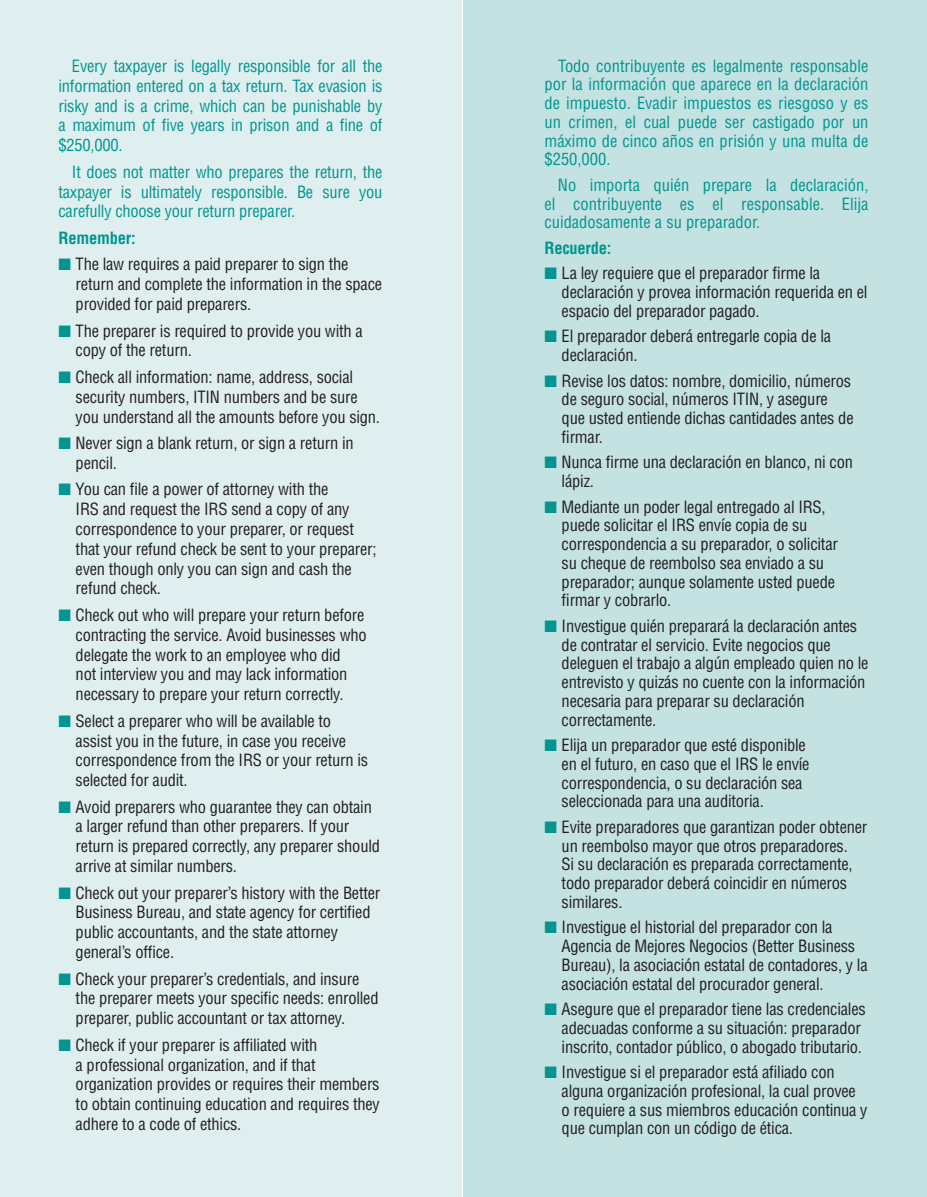
<style>
.page{position:relative;width:927px;height:1197px;background:#fff}
.page>*{position:absolute;margin:0;border:0;box-sizing:border-box;transform-origin:0 0}
.t1{font:condensed 16.5px/18.8px "Helvetica";letter-spacing:-.015em;color:#231f20}
.t2{font:condensed 16.5px/18.8px "Helvetica";letter-spacing:-.005em;color:#009590;text-align:justify}
.t3{font:700 condensed 16.5px "Helvetica";letter-spacing:-.015em;color:#009590}
.s1{color:#009590}
</style>
<div class="page">
<div style="left:463px;top:0;width:464px;height:1197px;background:#c4e2e2"></div>
<div style="left:0;top:0;width:461px;height:1197px;background:#dfefef"></div>
<p class="t2" style="left:58px;top:56px;width:325px;line-height:19.8px;text-indent:13px">Every taxpayer is legally responsible for all the information entered on a tax return. Tax evasion is risky and is a crime, which can be punishable by a maximum of five years in prison and a fine of $250,000.</p>
<p class="t2" style="left:58px;top:162px;width:326px;line-height:19.8px;text-indent:13px">It does not matter who prepares the return, the taxpayer is ultimately responsible. Be sure you carefully choose your return preparer.</p>
<p class="t3" style="left:58px;top:228px;width:79px">Remember:</p>
<p class="t1" style="left:76px;top:254px;width:308px;line-height:19.8px;text-indent:-17px"><span class="s1">■</span> The law requires a paid preparer to sign the return and complete the information in the space provided for paid preparers.</p>
<p class="t1" style="left:76px;top:321px;width:289px;line-height:19.8px;text-indent:-17px"><span class="s1">■</span> The preparer is required to provide you with a copy of the return.</p>
<p class="t1" style="left:76px;top:367px;width:306px;line-height:19.8px;text-indent:-17px"><span class="s1">■</span> Check all information: name, address, social security numbers, ITIN numbers and be sure you understand all the amounts before you sign.</p>
<p class="t1" style="left:76px;top:433px;width:280px;line-height:19.8px;text-indent:-17px"><span class="s1">■</span> Never sign a blank return, or sign a return in pencil.</p>
<p class="t1" style="left:76px;top:479px;width:303px;line-height:19.8px;text-indent:-17px"><span class="s1">■</span> You can file a power of attorney with the<br>IRS and request the IRS send a copy of any correspondence to your preparer, or request that your refund check be sent to your preparer; even though only you can sign and cash the refund check.</p>
<p class="t1" style="left:76px;top:605px;width:293px;line-height:19.8px;text-indent:-17px"><span class="s1">■</span> Check out who will prepare your return before contracting the service. Avoid businesses who delegate the work to an employee who did<br>not interview you and may lack information necessary to prepare your return correctly.</p>
<p class="t1" style="left:76px;top:711px;width:294px;line-height:19.8px;text-indent:-17px"><span class="s1">■</span> Select a preparer who will be available to assist you in the future, in case you receive correspondence from the IRS or your return is selected for audit.</p>
<p class="t1" style="left:76px;top:797px;width:306px;line-height:19.8px;text-indent:-17px"><span class="s1">■</span> Avoid preparers who guarantee they can obtain a larger refund than other preparers. If your return is prepared correctly, any preparer should arrive at similar numbers.</p>
<p class="t1" style="left:76px;top:883px;width:306px;line-height:19.8px;text-indent:-17px"><span class="s1">■</span> Check out your preparer’s history with the Better Business Bureau, and state agency for certified public accountants, and the state attorney general’s office.</p>
<p class="t1" style="left:76px;top:969px;width:305px;line-height:19.8px;text-indent:-17px"><span class="s1">■</span> Check your preparer’s credentials, and insure the preparer meets your specific needs: enrolled preparer, public accountant or tax attorney.</p>
<p class="t1" style="left:76px;top:1035px;width:306px;line-height:19.8px;text-indent:-17px"><span class="s1">■</span> Check if your preparer is affiliated with<br>a professional organization, and if that organization provides or requires their members to obtain continuing education and requires they adhere to a code of ethics.</p>
<p class="t2" style="left:544px;top:56px;width:326px;text-indent:14px">Todo contribuyente es legalmente responsable por la información que aparece en la declaración de impuesto. Evadir impuestos es riesgoso y es un crimen, el cual puede ser castigado por un máximo de cinco años en prisión y una multa de $250,000.</p>
<p class="t2" style="left:544px;top:175px;width:326px;text-indent:13px">No importa quién prepare la declaración, el contribuyente es el responsable. Elija cuidadosamente a su preparador.</p>
<p class="t3" style="left:544px;top:238px;width:69px">Recuerde:</p>
<p class="t1" style="left:562px;top:264px;width:308px;text-indent:-17px"><span class="s1">■</span> La ley requiere que el preparador firme la declaración y provea información requerida en el espacio del preparador pagado.</p>
<p class="t1" style="left:562px;top:327px;width:271px;text-indent:-17px"><span class="s1">■</span> El preparador deberá entregarle copia de la declaración.</p>
<p class="t1" style="left:562px;top:371px;width:294px;text-indent:-17px"><span class="s1">■</span> Revise los datos: nombre, domicilio, números de seguro social, números ITIN, y asegure que usted entiende dichas cantidades antes de firmar.</p>
<p class="t1" style="left:562px;top:453px;width:293px;text-indent:-17px"><span class="s1">■</span> Nunca firme una declaración en blanco, ni con lápiz.</p>
<p class="t1" style="left:562px;top:497px;width:278px;text-indent:-17px"><span class="s1">■</span> Mediante un poder legal entregado al IRS, puede solicitar el IRS envíe copia de su correspondencia a su preparador, o solicitar su cheque de reembolso sea enviado a su preparador; aunque solamente usted puede firmar y cobrarlo.</p>
<p class="t1" style="left:562px;top:616px;width:308px;text-indent:-17px"><span class="s1">■</span> Investigue quién preparará la declaración antes de contratar el servicio. Evite negocios que deleguen el trabajo a algún empleado quien no le entrevisto y quizás no cuente con la información necesaria para preparar su declaración correctamente.</p>
<p class="t1" style="left:562px;top:736px;width:249px;text-indent:-17px"><span class="s1">■</span> Elija un preparador que esté disponible en el futuro, en caso que el IRS le envíe correspondencia, o su declaración sea seleccionada para una auditoria.</p>
<p class="t1" style="left:562px;top:817px;width:307px;text-indent:-17px"><span class="s1">■</span> Evite preparadores que garantizan poder obtener un reembolso mayor que otros preparadores.<br>Si su declaración es preparada correctamente, todo preparador deberá coincidir en números similares.</p>
<p class="t1" style="left:562px;top:918px;width:308px;text-indent:-17px"><span class="s1">■</span> Investigue el historial del preparador con la Agencia de Mejores Negocios (Better Business Bureau), la asociación estatal de contadores, y la asociación estatal del procurador general.</p>
<p class="t1" style="left:562px;top:1000px;width:306px;text-indent:-17px"><span class="s1">■</span> Asegure que el preparador tiene las credenciales adecuadas conforme a su situación: preparador inscrito, contador público, o abogado tributario.</p>
<p class="t1" style="left:562px;top:1063px;width:308px;text-indent:-17px"><span class="s1">■</span> Investigue si el preparador está afiliado con alguna organización profesional, la cual provee o requiere a sus miembros educación continua y que cumplan con un código de ética.</p>
</div>
